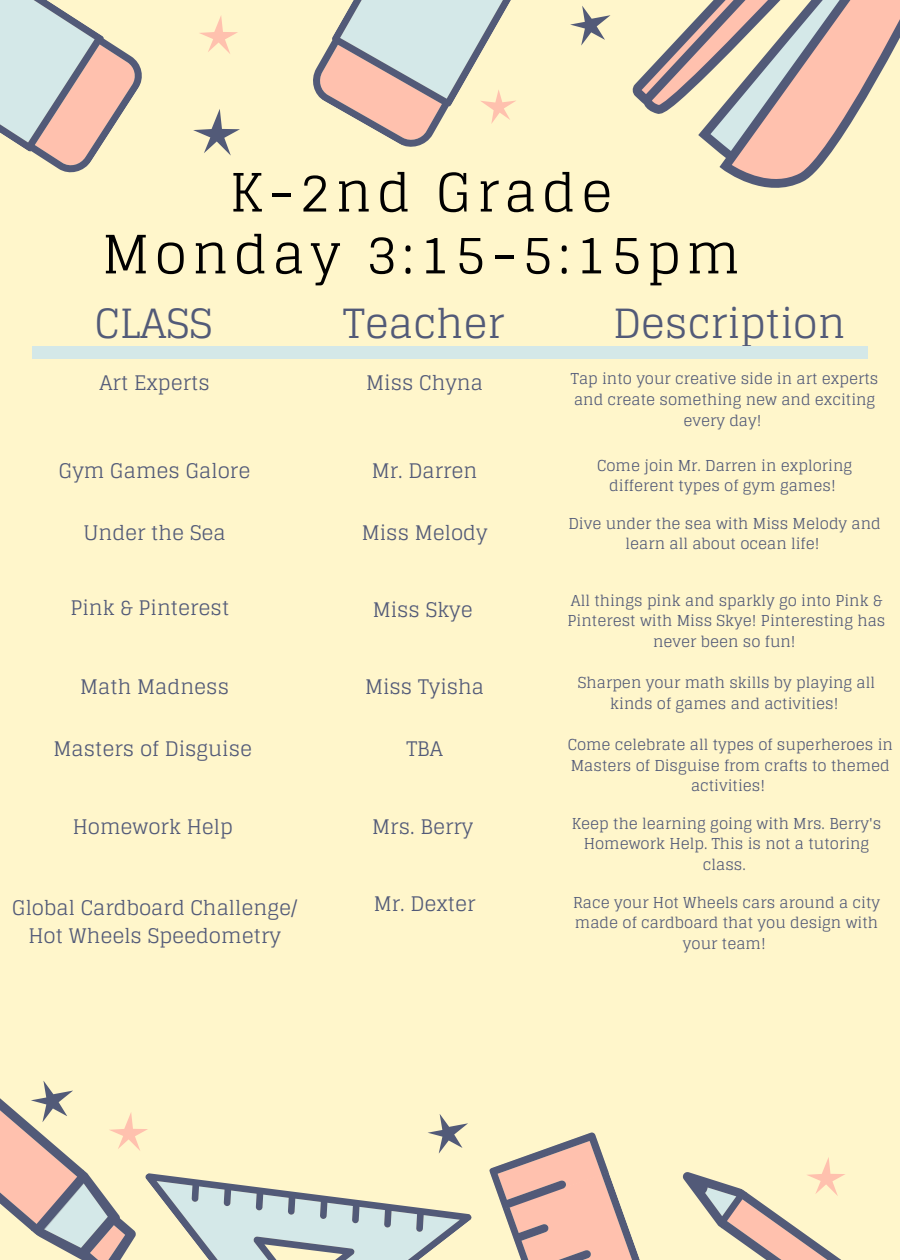
<style>
.page{position:relative;width:900px;height:1260px;background:#fff6cb}
.page>*{position:absolute;margin:0;border:0;box-sizing:border-box;transform-origin:0 0}
.t1{font:52.75px/62px "Glegoo";letter-spacing:.1em;color:#000;text-align:center}
.t2{font:40.25px "Glegoo";color:#525a78}
.t3{font:20px/28px "Glegoo";color:#525a78;text-align:center}
.t4{font:15px/20.5px "Glegoo";color:#525a78;text-align:center}
</style>
<div class="page">
<svg style="left:151px;top:1173px;width:321px;height:87px"></svg>
<svg style="left:0;top:0;width:142px;height:173px"></svg>
<svg style="left:489px;top:1132px;width:151px;height:128px"></svg>
<svg style="left:193px;top:109px;width:47px;height:47px"></svg>
<svg style="left:199px;top:16px;width:39px;height:38px"></svg>
<svg style="left:428px;top:1114px;width:40px;height:40px"></svg>
<svg style="left:313px;top:0;width:203px;height:147px"></svg>
<svg style="left:570px;top:6px;width:41px;height:40px"></svg>
<svg style="left:0;top:1081px;width:151px;height:179px"></svg>
<svg style="left:682px;top:1157px;width:163px;height:103px"></svg>
<svg style="left:632px;top:0;width:268px;height:188px"></svg>
<div style="left:32px;top:346px;width:74px;height:13px;background:#d4e8e8"></div>
<div style="left:794px;top:346px;width:74px;height:13px;background:#d4e8e8"></div>
<div style="left:104px;top:346px;width:507px;height:13px;background:#d4e8e8"></div>
<div style="left:610px;top:346px;width:186px;height:13px;background:#d4e8e8"></div>
<h1 class="t1" style="left:102px;top:162px;width:639px">K-2nd Grade<br>Monday 3:15-5:15pm</h1>
<h2 class="t2" style="left:95px;top:300px;width:119px">CLASS</h2>
<h2 class="t2" style="left:343px;top:300px;width:163px">Teacher</h2>
<h2 class="t2" style="left:613px;top:300px;width:234px">Description</h2>
<h3 class="t3" style="left:99px;top:369px;width:112px">Art Experts</h3>
<p class="t4" style="left:571px;top:369px;width:309px">Tap into your creative side in art experts and create something new and exciting every day!</p>
<p class="t4" style="left:597px;top:455px;width:257px">Come join Mr. Darren in exploring different types of gym games!</p>
<p class="t4" style="left:569px;top:513px;width:314px">Dive under the sea with Miss Melody and learn all about ocean life!</p>
<h3 class="t3" style="left:366px;top:369px;width:118px">Miss Chyna</h3>
<h3 class="t3" style="left:59px;top:457px;width:193px">Gym Games Galore</h3>
<h3 class="t3" style="left:372px;top:457px;width:107px">Mr. Darren</h3>
<h3 class="t3" style="left:362px;top:519px;width:127px">Miss Melody</h3>
<h3 class="t3" style="left:83px;top:519px;width:144px">Under the Sea</h3>
<h3 class="t3" style="left:71px;top:594px;width:160px">Pink &amp; Pinterest</h3>
<h3 class="t3" style="left:373px;top:596px;width:102px">Miss Skye</h3>
<h3 class="t3" style="left:80px;top:673px;width:150px">Math Madness</h3>
<h3 class="t3" style="left:365px;top:673px;width:121px">Miss Tyisha</h3>
<h3 class="t3" style="left:53px;top:735px;width:200px">Masters of Disguise</h3>
<h3 class="t3" style="left:406px;top:735px;width:38px">TBA</h3>
<h3 class="t3" style="left:73px;top:813px;width:162px">Homework Help</h3>
<h3 class="t3" style="left:372px;top:813px;width:103px">Mrs. Berry</h3>
<h3 class="t3" style="left:12px;top:894px;width:287px">Global Cardboard Challenge/<br>Hot Wheels Speedometry</h3>
<h3 class="t3" style="left:374px;top:890px;width:103px">Mr. Dexter</h3>
<p class="t4" style="left:568px;top:590px;width:319px">All things pink and sparkly go into Pink &amp;<br>Pinterest with Miss Skye! Pinteresting has never been so fun!</p>
<p class="t4" style="left:578px;top:673px;width:299px">Sharpen your math skills by playing all kinds of games and activities!</p>
<p class="t4" style="left:568px;top:735px;width:327px">Come celebrate all types of superheroes in<br>Masters of Disguise from crafts to themed activities!</p>
<p class="t4" style="left:572px;top:813px;width:311px">Keep the learning going with Mrs. Berry's<br>Homework Help. This is not a tutoring class.</p>
<p class="t4" style="left:573px;top:892px;width:309px">Race your Hot Wheels cars around a city made of cardboard that you design with your team!</p>
</div>
